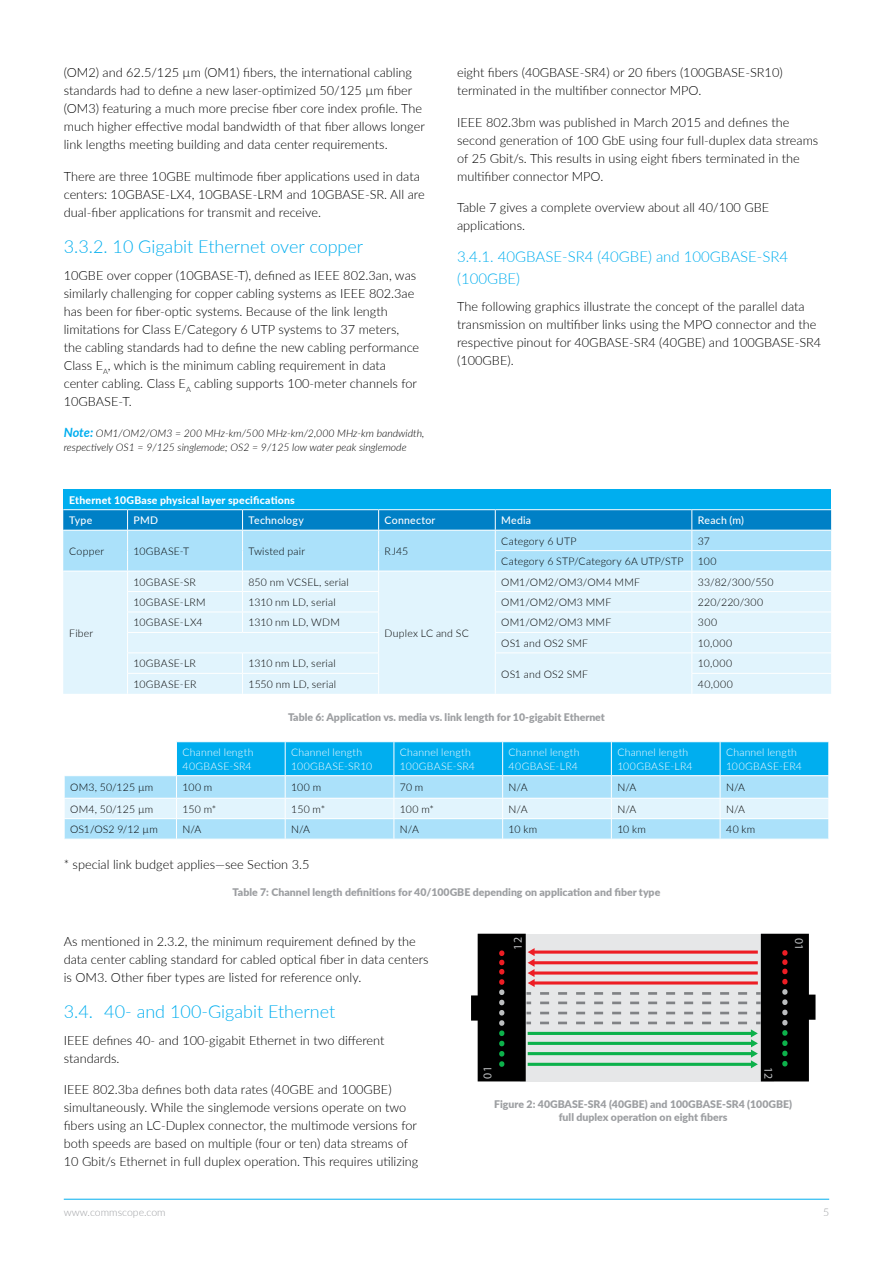
<style>
.page{position:relative;width:893px;height:1263px;background:#fff}
.page>*{position:absolute;margin:0;border:0;box-sizing:border-box;transform-origin:0 0}
.t1{font:300 18px "Lato";color:#00aeef}
.t2{font:300 15px/22.5px "Lato";color:#00aeef}
.t3{font:300 12.75px/18px "Lato";color:#000}
.t4{font:11.85px "Myriad Pro";color:#bcbec0}
.t5{font:300 10.5px "Lato";letter-spacing:.02em;color:#000}
.t6{font:900 10.5px/13.5px "Lato";color:#9d9fa2;text-align:center}
.t7{font:300 10.5px/13.5px "Lato";letter-spacing:.02em;color:#fff}
.t8{font:italic 300 10.5px/13.5px "Lato";color:#000}
.t9{font:800 10.5px "Lato";letter-spacing:.02em;color:#fff}
.t10{font:500 10.5px "Lato";letter-spacing:.02em;color:#fff}
.t11{font:300 10.5px "Lato";color:#9d9fa2}
.s1{font-weight:700;font-size:12.75px;color:#00aeef}
</style>
<div class="page">
<hr style="left:64px;top:1199px;width:765px;height:1px;background:#00aeef">
<div style="left:63px;top:489px;width:768px;height:21px;background:#00aeef"></div>
<hr style="left:63px;top:509px;width:65px;height:1px;background:#fff">
<hr style="left:128px;top:509px;width:115px;height:1px;background:#fff">
<hr style="left:243px;top:509px;width:136px;height:1px;background:#fff">
<hr style="left:379px;top:509px;width:116px;height:1px;background:#fff">
<hr style="left:495px;top:509px;width:197px;height:1px;background:#fff">
<hr style="left:692px;top:509px;width:139px;height:1px;background:#fff">
<svg style="left:63px;top:510px;width:768px;height:184px;background:#bfe4f6"></svg>
<svg style="left:64px;top:742px;width:765px;height:97px;background:#8cd8f7"></svg>
<svg style="left:471px;top:934px;width:344px;height:147px;background:#989691"></svg>
<p class="t3" style="left:64px;top:63px;width:363px">(OM2) and 62.5/125 µm (OM1) fibers, the international cabling standards had to define a new laser-optimized 50/125 µm fiber (OM3) featuring a much more precise fiber core index profile. The much higher effective modal bandwidth of that fiber allows longer link lengths meeting building and data center requirements.</p>
<p class="t3" style="left:64px;top:167px;width:362px">There are three 10GBE multimode fiber applications used in data centers: 10GBASE-LX4, 10GBASE-LRM and 10GBASE-SR. All are dual-fiber applications for transmit and receive.</p>
<h1 class="t1" style="left:64px;top:234px;width:301px">3.3.2. 10 Gigabit Ethernet over copper</h1>
<p class="t3" style="left:64px;top:266px;width:357px">10GBE over copper (10GBASE-T), defined as IEEE 802.3an, was similarly challenging for copper cabling systems as IEEE 802.3ae has been for fiber-optic systems. Because of the link length limitations for Class E/Category 6 UTP systems to 37 meters, the cabling standards had to define the new cabling performance Class E<sub>A</sub>, which is the minimum cabling requirement in data center cabling. Class E<sub>A</sub> cabling supports 100-meter channels for 10GBASE-T.</p>
<p class="t8" style="left:64px;top:426px;width:362px"><span class="s1">Note:</span> OM1/OM2/OM3 = 200 MHz-km/500 MHz-km/2,000 MHz-km bandwidth, respectively OS1 = 9/125 singlemode; OS2 = 9/125 low water peak singlemode</p>
<p class="t3" style="left:457px;top:63px;width:327px">eight fibers (40GBASE-SR4) or 20 fibers (100GBASE-SR10) terminated in the multifiber connector MPO.</p>
<p class="t3" style="left:457px;top:113px;width:363px">IEEE 802.3bm was published in March 2015 and defines the second generation of 100 GbE using four full-duplex data streams of 25 Gbit/s. This results in using eight fibers terminated in the multifiber connector MPO.</p>
<p class="t3" style="left:457px;top:198px;width:314px">Table 7 gives a complete overview about all 40/100 GBE applications.</p>
<p class="t2" style="left:457px;top:245px;width:333px">3.4.1. 40GBASE-SR4 (40GBE) and 100GBASE-SR4 (100GBE)</p>
<p class="t3" style="left:457px;top:297px;width:366px">The following graphics illustrate the concept of the parallel data transmission on multifiber links using the MPO connector and the respective pinout for 40GBASE-SR4 (40GBE) and 100GBASE-SR4 (100GBE).</p>
<p class="t9" style="left:69px;top:492px;width:227px">Ethernet 10GBase physical layer specifications</p>
<p class="t10" style="left:69px;top:513px;width:25px">Type</p>
<p class="t10" style="left:134px;top:513px;width:26px">PMD</p>
<p class="t10" style="left:249px;top:513px;width:57px">Technology</p>
<p class="t10" style="left:385px;top:513px;width:52px">Connector</p>
<p class="t10" style="left:501px;top:513px;width:31px">Media</p>
<p class="t10" style="left:698px;top:513px;width:47px">Reach (m)</p>
<p class="t5" style="left:69px;top:544px;width:36px">Copper</p>
<p class="t5" style="left:134px;top:544px;width:57px">10GBASE-T</p>
<p class="t5" style="left:249px;top:544px;width:58px">Twisted pair</p>
<p class="t5" style="left:385px;top:544px;width:25px">RJ45</p>
<p class="t5" style="left:501px;top:533px;width:77px">Category 6 UTP</p>
<p class="t5" style="left:698px;top:533px;width:14px">37</p>
<p class="t5" style="left:501px;top:554px;width:184px">Category 6 STP/Category 6A UTP/STP</p>
<p class="t5" style="left:698px;top:554px;width:20px">100</p>
<p class="t5" style="left:69px;top:626px;width:26px">Fiber</p>
<p class="t5" style="left:134px;top:574px;width:64px">10GBASE-SR</p>
<p class="t5" style="left:249px;top:574px;width:102px">850 nm VCSEL, serial</p>
<p class="t5" style="left:501px;top:574px;width:140px">OM1/OM2/OM3/OM4 MMF</p>
<p class="t5" style="left:698px;top:574px;width:77px">33/82/300/550</p>
<p class="t5" style="left:134px;top:595px;width:74px">10GBASE-LRM</p>
<p class="t5" style="left:249px;top:595px;width:89px">1310 nm LD, serial</p>
<p class="t5" style="left:501px;top:595px;width:111px">OM1/OM2/OM3 MMF</p>
<p class="t5" style="left:698px;top:595px;width:67px">220/220/300</p>
<p class="t5" style="left:134px;top:615px;width:71px">10GBASE-LX4</p>
<p class="t5" style="left:249px;top:615px;width:93px">1310 nm LD, WDM</p>
<p class="t5" style="left:501px;top:615px;width:111px">OM1/OM2/OM3 MMF</p>
<p class="t5" style="left:698px;top:615px;width:21px">300</p>
<p class="t5" style="left:501px;top:636px;width:88px">OS1 and OS2 SMF</p>
<p class="t5" style="left:698px;top:636px;width:36px">10,000</p>
<p class="t5" style="left:134px;top:656px;width:64px">10GBASE-LR</p>
<p class="t5" style="left:249px;top:656px;width:89px">1310 nm LD, serial</p>
<p class="t5" style="left:501px;top:666px;width:88px">OS1 and OS2 SMF</p>
<p class="t5" style="left:385px;top:626px;width:86px">Duplex LC and SC</p>
<p class="t5" style="left:698px;top:656px;width:36px">10,000</p>
<p class="t5" style="left:134px;top:677px;width:65px">10GBASE-ER</p>
<p class="t5" style="left:249px;top:677px;width:89px">1550 nm LD, serial</p>
<p class="t5" style="left:698px;top:677px;width:36px">40,000</p>
<p class="t6" style="left:288px;top:710px;width:318px">Table 6: Application vs. media vs. link length for 10-gigabit Ethernet</p>
<p class="t7" style="left:182px;top:745px;width:72px">Channel length<br>40GBASE-SR4</p>
<p class="t7" style="left:291px;top:745px;width:83px">Channel length<br>100GBASE-SR10</p>
<p class="t7" style="left:400px;top:745px;width:77px">Channel length<br>100GBASE-SR4</p>
<p class="t7" style="left:509px;top:745px;width:72px">Channel length<br>40GBASE-LR4</p>
<p class="t7" style="left:617px;top:745px;width:77px">Channel length<br>100GBASE-LR4</p>
<p class="t7" style="left:726px;top:745px;width:77px">Channel length<br>100GBASE-ER4</p>
<p class="t5" style="left:70px;top:780px;width:85px">OM3, 50/125 µm</p>
<p class="t5" style="left:182px;top:780px;width:31px">100 m</p>
<p class="t5" style="left:291px;top:780px;width:31px">100 m</p>
<p class="t5" style="left:400px;top:780px;width:25px">70 m</p>
<p class="t5" style="left:509px;top:780px;width:20px">N/A</p>
<p class="t5" style="left:617px;top:780px;width:20px">N/A</p>
<p class="t5" style="left:726px;top:780px;width:20px">N/A</p>
<p class="t5" style="left:70px;top:801px;width:85px">OM4, 50/125 µm</p>
<p class="t5" style="left:182px;top:801px;width:35px">150 m*</p>
<p class="t5" style="left:291px;top:801px;width:35px">150 m*</p>
<p class="t5" style="left:400px;top:801px;width:36px">100 m*</p>
<p class="t5" style="left:509px;top:801px;width:20px">N/A</p>
<p class="t5" style="left:617px;top:801px;width:20px">N/A</p>
<p class="t5" style="left:726px;top:801px;width:20px">N/A</p>
<p class="t5" style="left:70px;top:822px;width:89px">OS1/OS2 9/12 µm</p>
<p class="t5" style="left:182px;top:822px;width:20px">N/A</p>
<p class="t5" style="left:291px;top:822px;width:20px">N/A</p>
<p class="t5" style="left:400px;top:822px;width:20px">N/A</p>
<p class="t5" style="left:509px;top:822px;width:30px">10 km</p>
<p class="t5" style="left:617px;top:822px;width:30px">10 km</p>
<p class="t5" style="left:726px;top:822px;width:31px">40 km</p>
<p class="t3" style="left:64px;top:855px;width:247px">* special link budget applies—see Section 3.5</p>
<p class="t6" style="left:233px;top:885px;width:429px">Table 7: Channel length definitions for 40/100GBE depending on application and fiber type</p>
<p class="t3" style="left:64px;top:932px;width:366px">As mentioned in 2.3.2, the minimum requirement defined by the data center cabling standard for cabled optical fiber in data centers is OM3. Other fiber types are listed for reference only.</p>
<h1 class="t1" style="left:64px;top:999px;width:273px">3.4. 40- and 100-Gigabit Ethernet</h1>
<p class="t3" style="left:64px;top:1031px;width:322px">IEEE defines 40- and 100-gigabit Ethernet in two different standards.</p>
<p class="t3" style="left:64px;top:1080px;width:356px">IEEE 802.3ba defines both data rates (40GBE and 100GBE) simultaneously. While the singlemode versions operate on two fibers using an LC-Duplex connector, the multimode versions for both speeds are based on multiple (four or ten) data streams of 10 Gbit/s Ethernet in full duplex operation. This requires utilizing</p>
<p class="t4" style="left:511px;top:949px;width:14px;rotate:-90deg">12</p>
<p class="t4" style="left:805px;top:937px;width:14px;rotate:90deg">01</p>
<p class="t4" style="left:481px;top:1078px;width:14px;rotate:-90deg">01</p>
<p class="t4" style="left:775px;top:1066px;width:14px;rotate:90deg">12</p>
<p class="t6" style="left:494px;top:1097px;width:299px">Figure 2: 40GBASE-SR4 (40GBE) and 100GBASE-SR4 (100GBE) full duplex operation on eight fibers</p>
<p class="t11" style="left:64px;top:1205px;width:103px">www.commscope.com</p>
<p class="t11" style="left:823px;top:1205px;width:8px">5</p>
</div>
